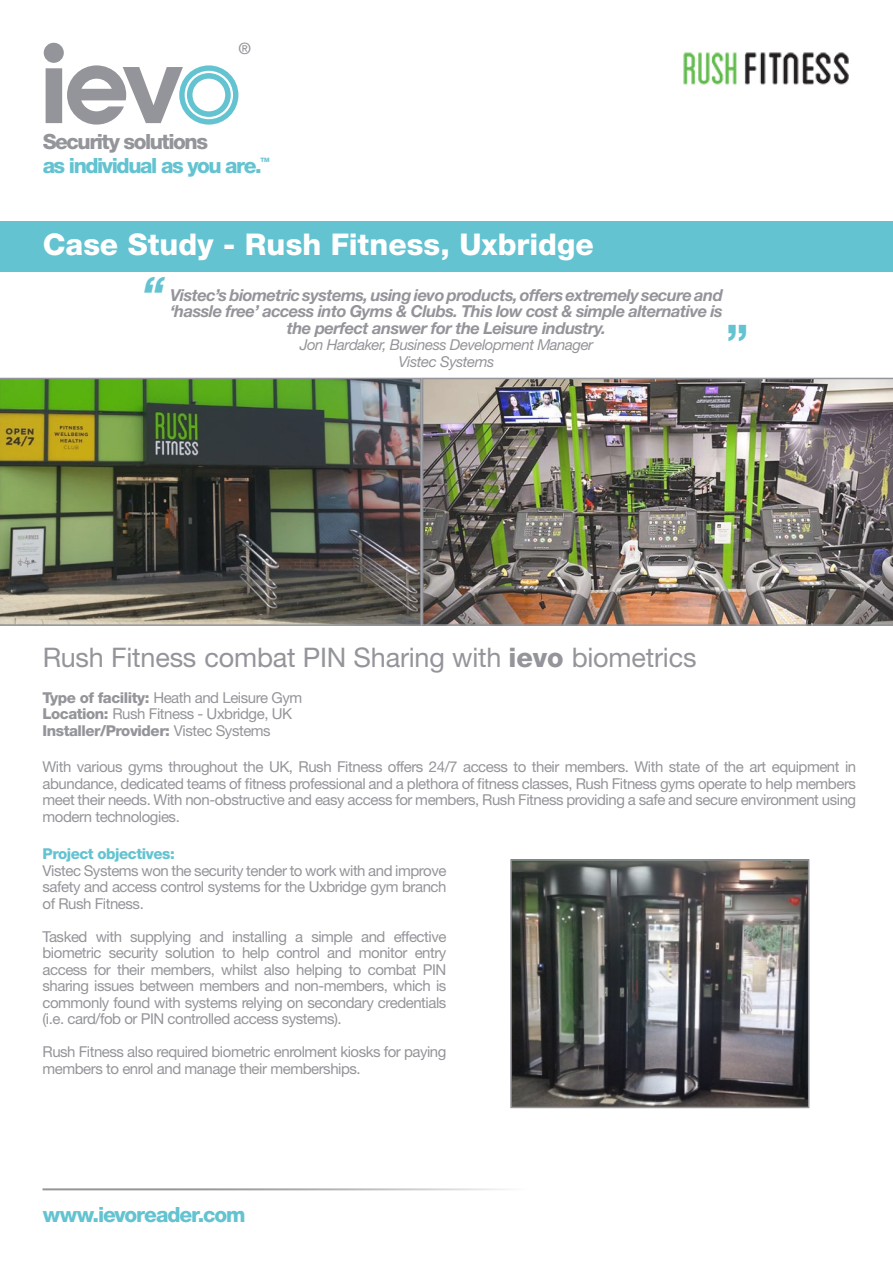
<style>
.page{position:relative;width:893px;height:1263px;background:#fff}
.page>*{position:absolute;margin:0;border:0;box-sizing:border-box;transform-origin:0 0}
.t1{font:italic 800 45px "Helvetica Neue LT Std";color:#63c3d1}
.t2{font:800 45px "Helvetica Neue LT Std";color:#63c3d1}
.t3{font:800 30px "Helvetica Neue LT Std";color:#fff}
.t4{font:27px "Helvetica Neue LT Std";letter-spacing:-.005em;color:#94959a}
.t5{font:800 21px "Helvetica Neue LT Std";letter-spacing:-.065em;color:#63c3d1}
.t6{font:800 21px "Helvetica Neue LT Std";letter-spacing:-.07em;color:#94959a}
.t7{font:italic 700 16.5px/16.5px "Helvetica Neue LT Std";letter-spacing:-.03em;color:#94959a;text-align:center}
.t8{font:500 15.75px "Helvetica Neue LT Std";color:#94959a}
.t9{font:15px/16.5px "Helvetica Neue LT Std";letter-spacing:-.03em;color:#94959a;text-align:justify}
.t10{font:italic 15px "Helvetica Neue LT Std";letter-spacing:-.03em;color:#94959a}
.t11{font:800 15px "Helvetica Neue LT Std";letter-spacing:-.03em;color:#94959a}
.t12{font:800 15px "Helvetica Neue LT Std";letter-spacing:-.03em;color:#63c3d1}
.t13{font:800 6px "Helvetica Neue LT Std";color:#63c3d1}
.s1{font-weight:800}
.s2{font-weight:400}
</style>
<div class="page">
<div style="left:0;top:221px;width:893px;height:50px;background:#63c3d1"></div>
<hr style="left:43px;top:1188px;width:804px;height:2px;background:#94959a">
<img style="left:0;top:378px;width:422px;height:248px">
<img style="left:422px;top:378px;width:471px;height:248px">
<img style="left:513px;top:862px;width:293px;height:243px">
<div style="left:510px;top:859px;width:299px;height:249px;border:2px solid #94959a"></div>
<img style="left:683px;top:52px;width:166px;height:33px">
<svg style="left:44px;top:43px;width:194px;height:82px"></svg>
<p class="t8" style="left:238px;top:39px;width:14px">®</p>
<h3 class="t6" style="left:43px;top:129px;width:167px">Security solutions</h3>
<h3 class="t5" style="left:43px;top:153px;width:221px">as individual as you are.</h3>
<p class="t13" style="left:261px;top:156px;width:11px">TM</p>
<p class="t3" style="left:43px;top:226px;width:553px">Case Study - Rush Fitness, Uxbridge</p>
<p class="t1" style="left:141px;top:266px;width:24px">“</p>
<p class="t7" style="left:170px;top:286px;width:554px">Vistec’s biometric systems, using ievo products, offers extremely secure and ‘hassle free’ access into Gyms &amp; Clubs. This low cost &amp; simple alternative is the perfect answer for the Leisure industry.</p>
<p class="t10" style="left:300px;top:336px;width:295px">Jon Hardaker, Business Development Manager</p>
<p class="t10" style="left:399px;top:353px;width:97px">Vistec Systems</p>
<p class="t2" style="left:726px;top:315px;width:24px">”</p>
<h3 class="t4" style="left:43px;top:642px;width:655px">Rush Fitness combat PIN Sharing with <span class="s1">ievo</span> biometrics</h3>
<p class="t9" style="left:43px;top:689px;width:261px"><span class="s1">Type of facility:</span> Heath and Leisure Gym</p>
<p class="t9" style="left:43px;top:705px;width:251px"><span class="s1">Location:</span> Rush Fitness - Uxbridge, UK</p>
<p class="t11" style="left:43px;top:721px;width:230px">Installer/Provider: <span class="s2">Vistec Systems</span></p>
<p class="t9" style="left:43px;top:758px;width:815px">With various gyms throughout the UK, Rush Fitness offers 24/7 access to their members. With state of the art equipment in abundance, dedicated teams of fitness professional and a plethora of fitness classes, Rush Fitness gyms operate to help members meet their needs. With non-obstructive and easy access for members, Rush Fitness providing a safe and secure environment using modern technologies.</p>
<p class="t12" style="left:43px;top:845px;width:134px">Project objectives:</p>
<p class="t9" style="left:43px;top:862px;width:405px">Vistec Systems won the security tender to work with and improve safety and access control systems for the Uxbridge gym branch of Rush Fitness.</p>
<p class="t9" style="left:43px;top:928px;width:405px">Tasked with supplying and installing a simple and effective biometric security solution to help control and monitor entry access for their members, whilst also helping to combat PIN sharing issues between members and non-members, which is commonly found with systems relying on secondary credentials (i.e. card/fob or PIN controlled access systems).</p>
<p class="t9" style="left:43px;top:1043px;width:405px">Rush Fitness also required biometric enrolment kiosks for paying members to enrol and manage their memberships.</p>
<h3 class="t5" style="left:43px;top:1202px;width:204px">www.ievoreader.com</h3>
</div>
